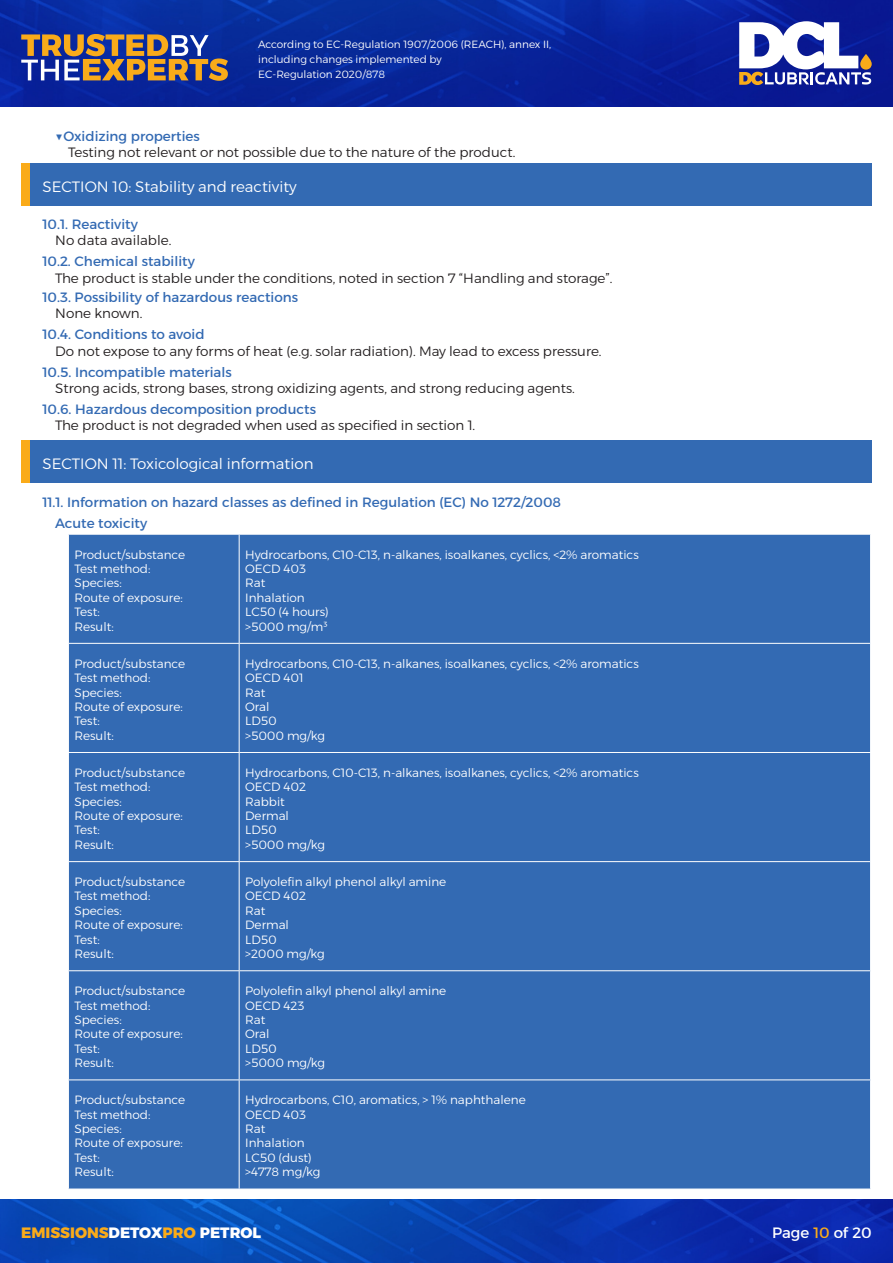
<style>
.page{position:relative;width:893px;height:1263px;background:#fff}
.page>*{position:absolute;margin:0;border:0;box-sizing:border-box;transform-origin:0 0}
.t1{font:300 15px "Alexandria";color:#fff}
.t2{font:800 15px "Alexandria";color:#faab19}
.t3{font:15px "Alexandria";color:#fff}
.t4{font:300 13.5px "Alexandria";color:#231f20}
.t5{font:13.5px/21px "Alexandria";color:#336ab3}
.t6{font:300 12px/14.4px "Alexandria";color:#fff}
.t7{font:300 10.5px/15px "Alexandria";color:#fff}
.s1{color:#fff}
.s2{color:#faab19}
</style>
<div class="page">
<img style="left:0;top:0;width:893px;height:106px">
<img style="left:0;top:1199px;width:893px;height:64px">
<svg style="left:739px;top:21px;width:132px;height:64px"></svg>
<svg style="left:21px;top:34px;width:207px;height:47px;background:#7b6c70"></svg>
<div style="left:21px;top:163px;width:9px;height:43px;background:#faab19"></div>
<div style="left:30px;top:163px;width:842px;height:43px;background:#336ab3"></div>
<div style="left:21px;top:441px;width:9px;height:42px;background:#faab19"></div>
<div style="left:30px;top:441px;width:842px;height:42px;background:#336ab3"></div>
<div style="left:69px;top:535px;width:801px;height:654px;background:#336ab3"></div>
<hr style="left:239px;top:535px;width:1px;height:108px;background:#fff">
<hr style="left:68px;top:643px;width:171px;height:1px;background:#fff">
<hr style="left:239px;top:643px;width:632px;height:1px;background:#fff">
<hr style="left:239px;top:644px;width:1px;height:108px;background:#fff">
<hr style="left:68px;top:752px;width:171px;height:1px;background:#fff">
<hr style="left:239px;top:752px;width:632px;height:1px;background:#fff">
<hr style="left:239px;top:753px;width:1px;height:108px;background:#fff">
<hr style="left:68px;top:861px;width:171px;height:1px;background:#fff">
<hr style="left:239px;top:861px;width:632px;height:1px;background:#fff">
<hr style="left:239px;top:862px;width:1px;height:108px;background:#fff">
<hr style="left:68px;top:970px;width:171px;height:1px;background:#fff">
<hr style="left:239px;top:970px;width:632px;height:1px;background:#fff">
<hr style="left:239px;top:971px;width:1px;height:108px;background:#fff">
<hr style="left:68px;top:1079px;width:171px;height:1px;background:#fff">
<hr style="left:239px;top:1079px;width:632px;height:1px;background:#fff">
<hr style="left:239px;top:1080px;width:1px;height:109px;background:#fff">
<p class="t7" style="left:258px;top:37px;width:294px">According to EC-Regulation 1907/2006 (REACH), annex II, including changes implemented by<br>EC-Regulation 2020/878</p>
<p class="t5" style="left:55px;top:125px;width:146px">▼Oxidizing properties</p>
<p class="t4" style="left:68px;top:144px;width:449px">Testing not relevant or not possible due to the nature of the product.</p>
<p class="t1" style="left:43px;top:178px;width:256px">SECTION 10: Stability and reactivity</p>
<p class="t5" style="left:43px;top:214px;width:97px">10.1. Reactivity</p>
<p class="t4" style="left:55px;top:233px;width:118px">No data available.</p>
<p class="t5" style="left:43px;top:251px;width:154px">10.2. Chemical stability</p>
<p class="t4" style="left:55px;top:270px;width:559px">The product is stable under the conditions, noted in section 7 “Handling and storage”.</p>
<p class="t5" style="left:43px;top:287px;width:257px">10.3. Possibility of hazardous reactions</p>
<p class="t4" style="left:55px;top:306px;width:89px">None known.</p>
<p class="t5" style="left:43px;top:324px;width:164px">10.4. Conditions to avoid</p>
<p class="t4" style="left:55px;top:343px;width:548px">Do not expose to any forms of heat (e.g. solar radiation). May lead to excess pressure.</p>
<p class="t5" style="left:43px;top:361px;width:191px">10.5. Incompatible materials</p>
<p class="t4" style="left:55px;top:380px;width:521px">Strong acids, strong bases, strong oxidizing agents, and strong reducing agents.</p>
<p class="t5" style="left:43px;top:399px;width:275px">10.6. Hazardous decomposition products</p>
<p class="t4" style="left:55px;top:417px;width:421px">The product is not degraded when used as specified in section 1.</p>
<p class="t1" style="left:43px;top:455px;width:273px">SECTION 11: Toxicological information</p>
<p class="t5" style="left:55px;top:492px;width:507px;text-indent:-13px">11.1. Information on hazard classes as defined in Regulation (EC) No 1272/2008<br>Acute toxicity</p>
<p class="t6" style="left:74px;top:547px;width:112px">Product/substance<br>Test method:<br>Species:<br>Route of exposure:<br>Test:<br>Result:</p>
<p class="t6" style="left:245px;top:547px;width:395px">Hydrocarbons, C10-C13, n-alkanes, isoalkanes, cyclics, &lt;2% aromatics<br>OECD 403<br>Rat<br>Inhalation<br>LC50 (4 hours)<br>&gt;5000 mg/m³</p>
<p class="t6" style="left:74px;top:656px;width:112px">Product/substance<br>Test method:<br>Species:<br>Route of exposure:<br>Test:<br>Result:</p>
<p class="t6" style="left:245px;top:656px;width:395px">Hydrocarbons, C10-C13, n-alkanes, isoalkanes, cyclics, &lt;2% aromatics<br>OECD 401<br>Rat<br>Oral<br>LD50<br>&gt;5000 mg/kg</p>
<p class="t6" style="left:74px;top:765px;width:112px">Product/substance<br>Test method:<br>Species:<br>Route of exposure:<br>Test:<br>Result:</p>
<p class="t6" style="left:245px;top:765px;width:395px">Hydrocarbons, C10-C13, n-alkanes, isoalkanes, cyclics, &lt;2% aromatics<br>OECD 402<br>Rabbit<br>Dermal<br>LD50<br>&gt;5000 mg/kg</p>
<p class="t6" style="left:74px;top:875px;width:112px">Product/substance<br>Test method:<br>Species:<br>Route of exposure:<br>Test:<br>Result:</p>
<p class="t6" style="left:245px;top:875px;width:203px">Polyolefin alkyl phenol alkyl amine<br>OECD 402<br>Rat<br>Dermal<br>LD50<br>&gt;2000 mg/kg</p>
<p class="t6" style="left:74px;top:984px;width:112px">Product/substance<br>Test method:<br>Species:<br>Route of exposure:<br>Test:<br>Result:</p>
<p class="t6" style="left:245px;top:984px;width:203px">Polyolefin alkyl phenol alkyl amine<br>OECD 423<br>Rat<br>Oral<br>LD50<br>&gt;5000 mg/kg</p>
<p class="t6" style="left:74px;top:1093px;width:112px">Product/substance<br>Test method:<br>Species:<br>Route of exposure:<br>Test:<br>Result:</p>
<p class="t6" style="left:245px;top:1093px;width:282px">Hydrocarbons, C10, aromatics, &gt; 1% naphthalene<br>OECD 403<br>Rat<br>Inhalation<br>LC50 (dust)<br>&gt;4778 mg/kg</p>
<p class="t2" style="left:21px;top:1224px;width:241px">EMISSIONS<span class="s1">DETOX</span>PRO <span class="s1">PETROL</span></p>
<p class="t3" style="left:772px;top:1224px;width:101px">Page <span class="s2">10</span> of 20</p>
</div>
